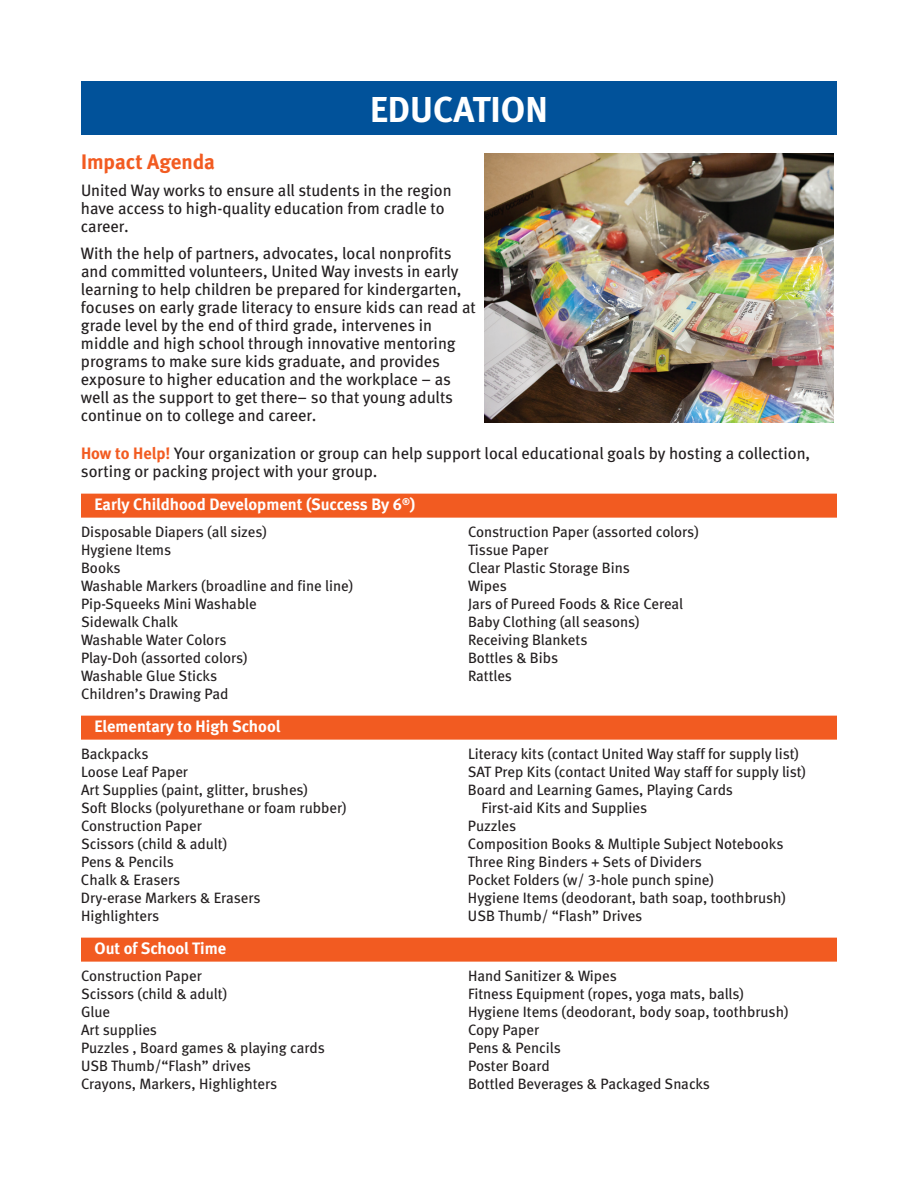
<style>
.page{position:relative;width:918px;height:1188px;background:#fff}
.page>*{position:absolute;margin:0;border:0;box-sizing:border-box;transform-origin:0 0}
.t1{font:36px "Meta Bold LF";color:#fff}
.t2{font:21px "Meta Bold LF";color:#f25b21}
.t3{font:16.5px/18px "Meta Book LF";color:#231f20}
.t4{font:16.5px "Meta Bold LF";color:#fff}
.t5{font:15px/18px "Meta Book LF";color:#231f20}
.s1{font-family:"Meta Bold LF";color:#f25b21}
</style>
<div class="page">
<img style="left:485px;top:153px;width:349px;height:270px">
<div style="left:81px;top:81px;width:756px;height:54px;background:#01529a"></div>
<div style="left:81px;top:494px;width:756px;height:24px;background:#f25b21"></div>
<div style="left:81px;top:716px;width:756px;height:24px;background:#f25b21"></div>
<div style="left:81px;top:938px;width:756px;height:24px;background:#f25b21"></div>
<h1 class="t1" style="left:370px;top:88px;width:179px">Education</h1>
<h2 class="t2" style="left:81px;top:150px;width:135px">Impact Agenda</h2>
<p class="t3" style="left:81px;top:181px;width:372px">United Way works to ensure all students in the region have access to high-quality education from cradle to career.</p>
<p class="t3" style="left:81px;top:244px;width:396px">With the help of partners, advocates, local nonprofits and committed volunteers, United Way invests in early learning to help children be prepared for kindergarten, focuses on early grade literacy to ensure kids can read at grade level by the end of third grade, intervenes in middle and high school through innovative mentoring programs to make sure kids graduate, and provides exposure to higher education and the workplace – as well as the support to get there– so that young adults continue on to college and career.</p>
<p class="t3" style="left:81px;top:444px;width:731px"><span class="s1">How to Help!</span> Your organization or group can help support local educational goals by hosting a collection, sorting or packing project with your group.</p>
<p class="t4" style="left:95px;top:495px;width:322px">Early Childhood Development (Success By 6<sup>®</sup>)</p>
<p class="t5" style="left:81px;top:523px;width:274px">Disposable Diapers (all sizes)<br>Hygiene Items<br>Books<br>Washable Markers (broadline and fine line)<br>Pip-Squeeks Mini Washable<br>Sidewalk Chalk<br>Washable Water Colors<br>Play-Doh (assorted colors)<br>Washable Glue Sticks<br>Children’s Drawing Pad</p>
<p class="t5" style="left:468px;top:523px;width:232px">Construction Paper (assorted colors)<br>Tissue Paper<br>Clear Plastic Storage Bins<br>Wipes<br>Jars of Pureed Foods &amp; Rice Cereal<br>Baby Clothing (all seasons)<br>Receiving Blankets<br>Bottles &amp; Bibs<br>Rattles</p>
<p class="t4" style="left:94px;top:717px;width:187px">Elementary to High School</p>
<p class="t5" style="left:81px;top:745px;width:267px">Backpacks<br>Loose Leaf Paper<br>Art Supplies (paint, glitter, brushes)<br>Soft Blocks (polyurethane or foam rubber)<br>Construction Paper<br>Scissors (child &amp; adult)<br>Pens &amp; Pencils<br>Chalk &amp; Erasers<br>Dry-erase Markers &amp; Erasers<br>Highlighters</p>
<p class="t5" style="left:468px;top:745px;width:333px">Literacy kits (contact United Way staff for supply list)</p>
<p class="t5" style="left:468px;top:763px;width:340px">SAT Prep Kits (contact United Way staff for supply list)</p>
<p class="t5" style="left:468px;top:781px;width:267px">Board and Learning Games, Playing Cards</p>
<p class="t5" style="left:481px;top:799px;width:167px">First-aid Kits and Supplies</p>
<p class="t5" style="left:468px;top:817px;width:50px">Puzzles</p>
<p class="t5" style="left:468px;top:835px;width:317px">Composition Books &amp; Multiple Subject Notebooks</p>
<p class="t5" style="left:468px;top:853px;width:235px">Three Ring Binders + Sets of Dividers</p>
<p class="t5" style="left:468px;top:871px;width:248px">Pocket Folders (w/ 3-hole punch spine)</p>
<p class="t5" style="left:468px;top:889px;width:320px">Hygiene Items (deodorant, bath soap, toothbrush)</p>
<p class="t5" style="left:468px;top:907px;width:176px">USB Thumb/ “Flash” Drives</p>
<p class="t4" style="left:94px;top:939px;width:133px">Out of School Time</p>
<p class="t5" style="left:81px;top:967px;width:245px">Construction Paper<br>Scissors (child &amp; adult)<br>Glue<br>Art supplies<br>Puzzles , Board games &amp; playing cards<br>USB Thumb/“Flash” drives<br>Crayons, Markers, Highlighters</p>
<p class="t5" style="left:468px;top:967px;width:322px">Hand Sanitizer &amp; Wipes<br>Fitness Equipment (ropes, yoga mats, balls)<br>Hygiene Items (deodorant, body soap, toothbrush)<br>Copy Paper<br>Pens &amp; Pencils<br>Poster Board<br>Bottled Beverages &amp; Packaged Snacks</p>
</div>
